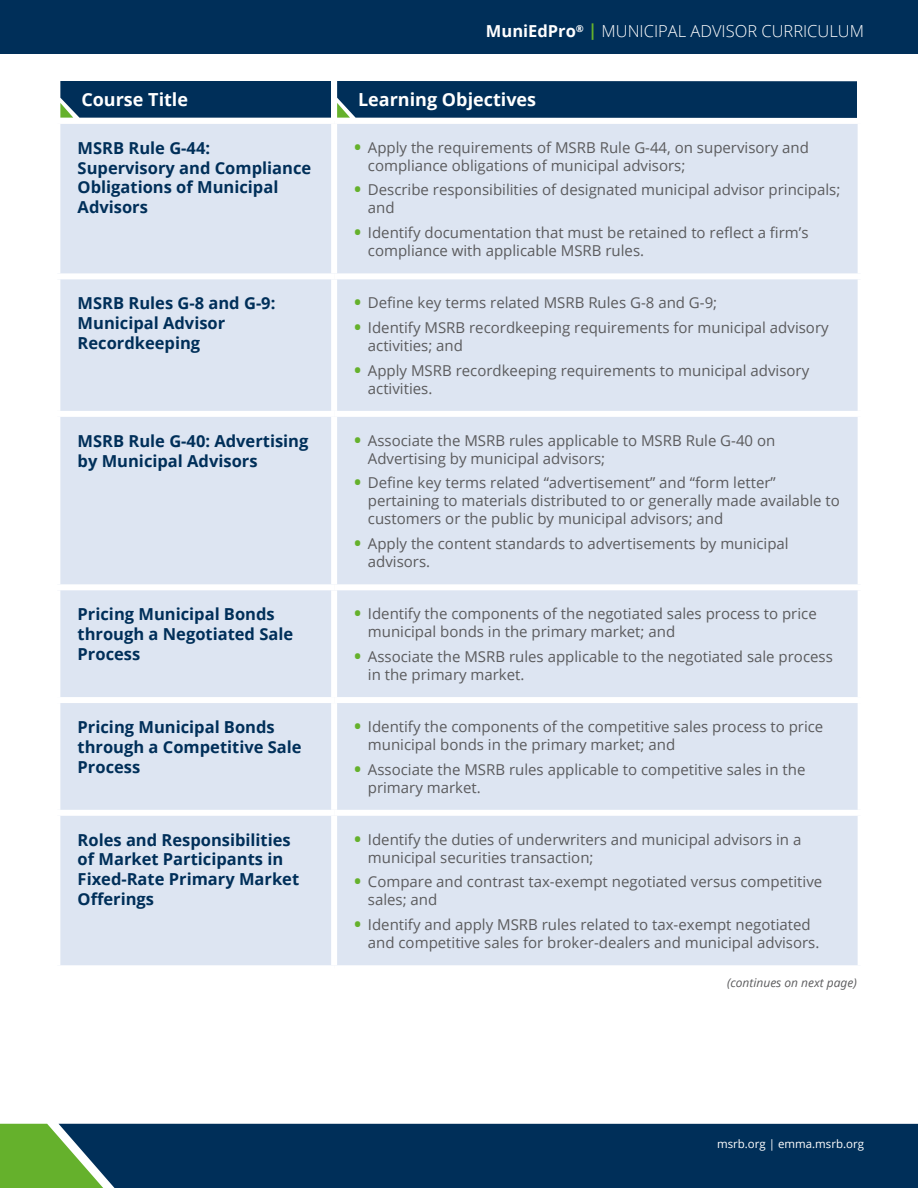
<style>
.page{position:relative;width:918px;height:1188px;background:#fff}
.page>*{position:absolute;margin:0;border:0;box-sizing:border-box;transform-origin:0 0}
.t1{font:700 18px "Open Sans";color:#fff}
.t2{font:700 16.5px/19.8px "Open Sans";color:#002f59}
.t3{font:300 16.5px "Open Sans";color:#fff}
.t4{font:15px/18px "Open Sans";color:#5b5b5d}
.t5{font:italic 12px "Open Sans";color:#5b5b5d}
.t6{font:11.4px "Open Sans";color:#fff}
.s1{font-weight:700}
.s2{font-weight:700;color:#65b12c}
.s3{font-weight:800;font-size:16.5px;color:#65b12c}
</style>
<div class="page">
<div style="left:0;top:1124px;width:59px;height:64px;background:#65b12c"></div>
<div style="left:59px;top:1124px;width:859px;height:64px;background:#002f59"></div>
<div style="left:0;top:0;width:918px;height:54px;background:#002f59"></div>
<div style="left:60px;top:124px;width:798px;height:841px;background:#dde5f2"></div>
<div style="left:54px;top:273px;width:280px;height:6px;background:#fff"></div>
<div style="left:334px;top:273px;width:530px;height:6px;background:#fff"></div>
<div style="left:54px;top:411px;width:280px;height:6px;background:#fff"></div>
<div style="left:334px;top:411px;width:530px;height:6px;background:#fff"></div>
<div style="left:54px;top:584px;width:280px;height:6px;background:#fff"></div>
<div style="left:334px;top:584px;width:530px;height:6px;background:#fff"></div>
<div style="left:54px;top:697px;width:280px;height:6px;background:#fff"></div>
<div style="left:334px;top:697px;width:530px;height:6px;background:#fff"></div>
<div style="left:54px;top:810px;width:280px;height:6px;background:#fff"></div>
<div style="left:334px;top:810px;width:530px;height:6px;background:#fff"></div>
<div style="left:331px;top:124px;width:6px;height:149px;background:#fff"></div>
<div style="left:331px;top:279px;width:6px;height:132px;background:#fff"></div>
<div style="left:331px;top:417px;width:6px;height:167px;background:#fff"></div>
<div style="left:331px;top:590px;width:6px;height:107px;background:#fff"></div>
<div style="left:331px;top:703px;width:6px;height:107px;background:#fff"></div>
<div style="left:331px;top:816px;width:6px;height:149px;background:#fff"></div>
<div style="left:60px;top:81px;width:271px;height:37px;background:#002f59"></div>
<div style="left:337px;top:81px;width:520px;height:37px;background:#002f59"></div>
<p class="t3" style="left:486px;top:20px;width:380px"><span class="s1">MuniEdPro</span><sup>®</sup> <span class="s2">|</span> MUNICIPAL ADVISOR CURRICULUM</p>
<p class="t1" style="left:81px;top:87px;width:108px">Course Title</p>
<p class="t1" style="left:358px;top:87px;width:180px">Learning Objectives</p>
<p class="t2" style="left:78px;top:137px;width:235px">MSRB Rule G-44:<br>Supervisory and Compliance<br>Obligations of Municipal<br>Advisors</p>
<p class="t4" style="left:368px;top:138px;width:443px;text-indent:-13px"><span class="s3">•</span> Apply the requirements of MSRB Rule G-44, on supervisory and compliance obligations of municipal advisors;</p>
<p class="t4" style="left:368px;top:181px;width:474px;text-indent:-14px"><span class="s3">•</span> Describe responsibilities of designated municipal advisor principals; and</p>
<p class="t4" style="left:368px;top:223px;width:442px;text-indent:-14px"><span class="s3">•</span> Identify documentation that must be retained to reflect a firm’s compliance with applicable MSRB rules.</p>
<p class="t2" style="left:78px;top:293px;width:199px">MSRB Rules G-8 and G-9:<br>Municipal Advisor<br>Recordkeeping</p>
<p class="t4" style="left:354px;top:293px;width:364px"><span class="s3">•</span> Define key terms related MSRB Rules G-8 and G-9;</p>
<p class="t4" style="left:368px;top:318px;width:462px;text-indent:-14px"><span class="s3">•</span> Identify MSRB recordkeeping requirements for municipal advisory activities; and</p>
<p class="t4" style="left:368px;top:361px;width:443px;text-indent:-14px"><span class="s3">•</span> Apply MSRB recordkeeping requirements to municipal advisory activities.</p>
<p class="t2" style="left:78px;top:430px;width:232px">MSRB Rule G-40: Advertising by Municipal Advisors</p>
<p class="t4" style="left:368px;top:431px;width:409px;text-indent:-13px"><span class="s3">•</span> Associate the MSRB rules applicable to MSRB Rule G-40 on<br>Advertising by municipal advisors;</p>
<p class="t4" style="left:368px;top:474px;width:474px;text-indent:-14px"><span class="s3">•</span> Define key terms related “advertisement” and “form letter” pertaining to materials distributed to or generally made available to customers or the public by municipal advisors; and</p>
<p class="t4" style="left:368px;top:534px;width:422px;text-indent:-14px"><span class="s3">•</span> Apply the content standards to advertisements by municipal advisors.</p>
<p class="t2" style="left:78px;top:604px;width:217px">Pricing Municipal Bonds through a Negotiated Sale<br>Process</p>
<p class="t4" style="left:368px;top:604px;width:450px;text-indent:-13px"><span class="s3">•</span> Identify the components of the negotiated sales process to price municipal bonds in the primary market; and</p>
<p class="t4" style="left:368px;top:647px;width:467px;text-indent:-14px"><span class="s3">•</span> Associate the MSRB rules applicable to the negotiated sale process in the primary market.</p>
<p class="t2" style="left:78px;top:717px;width:226px">Pricing Municipal Bonds through a Competitive Sale<br>Process</p>
<p class="t4" style="left:368px;top:717px;width:457px;text-indent:-13px"><span class="s3">•</span> Identify the components of the competitive sales process to price municipal bonds in the primary market; and</p>
<p class="t4" style="left:368px;top:760px;width:439px;text-indent:-14px"><span class="s3">•</span> Associate the MSRB rules applicable to competitive sales in the primary market.</p>
<p class="t2" style="left:78px;top:829px;width:223px">Roles and Responsibilities of Market Participants in<br>Fixed-Rate Primary Market<br>Offerings</p>
<p class="t4" style="left:368px;top:830px;width:435px;text-indent:-13px"><span class="s3">•</span> Identify the duties of underwriters and municipal advisors in a municipal securities transaction;</p>
<p class="t4" style="left:368px;top:872px;width:456px;text-indent:-14px"><span class="s3">•</span> Compare and contrast tax-exempt negotiated versus competitive sales; and</p>
<p class="t4" style="left:368px;top:915px;width:453px;text-indent:-14px"><span class="s3">•</span> Identify and apply MSRB rules related to tax-exempt negotiated and competitive sales for broker-dealers and municipal advisors.</p>
<p class="t5" style="left:727px;top:975px;width:131px">(continues on next page)</p>
<p class="t6" style="left:717px;top:1136px;width:148px">msrb.org | emma.msrb.org</p>
</div>
